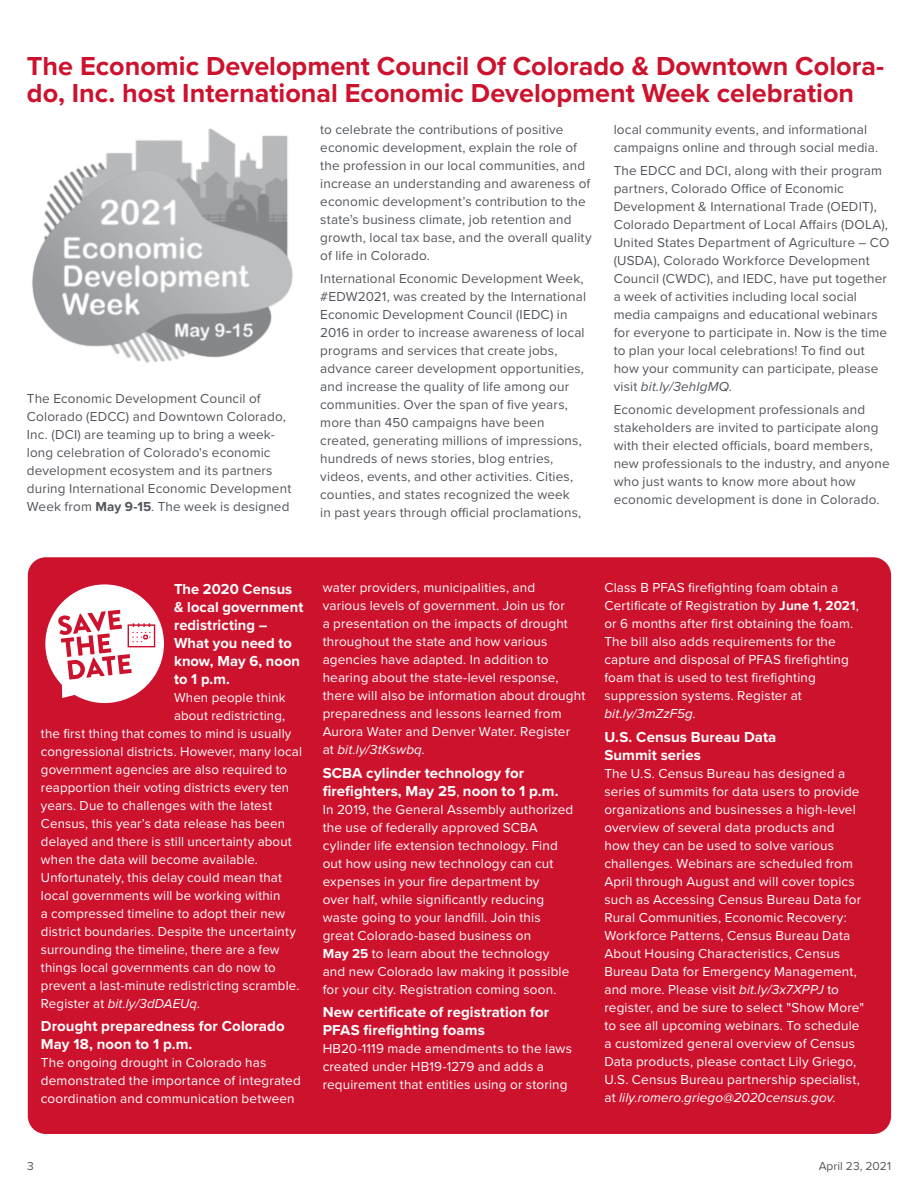
<style>
.page{position:relative;width:918px;height:1188px;background:#fff}
.page>*{position:absolute;margin:0;border:0;box-sizing:border-box;transform-origin:0 0}
.t1{font:700 27px/27px "Proxima Nova";color:#cd122d}
.t2{font:700 15px/18px "Proxima Nova";letter-spacing:.005em;color:#fff}
.t3{font:13.5px/18px "Proxima Nova";letter-spacing:.01em;color:#fff}
.t4{font:13.5px/18px "Proxima Nova";letter-spacing:.01em;color:#52555b}
.t5{font:italic 13.5px "Proxima Nova";letter-spacing:.01em;color:#fff}
.t6{font:12px "Proxima Nova";color:#52555b}
.s1{font-weight:700}
.s2{font-style:italic}
.s3{font-style:normal}
.s4{font-weight:400;font-size:13.5px}
</style>
<div class="page">
<div style="left:28px;top:557px;width:863px;height:577px;background:#cd122d;border-radius:18px"></div>
<div style="left:45px;top:584px;width:119px;height:119px;background:#fff;border-radius:50%"></div>
<div style="left:128px;top:624px;width:27px;height:23px;border:1px solid #cd122d"></div>
<svg style="left:58px;top:610px;width:93px;height:88px"></svg>
<img style="left:32px;top:128px;width:261px;height:235px">
<h1 class="t1" style="left:27px;top:52px;width:859px">The Economic Development Council Of Colorado &amp; Downtown Colora&shy;do, Inc. host International Economic Development Week celebration</h1>
<p class="t4" style="left:27px;top:389px;width:266px">The Economic Development Council of Colorado (EDCC) and Downtown Colorado, Inc. (DCI) are teaming up to bring a week&shy;long celebration of Colorado's economic development ecosystem and its partners during International Economic Development Week from <span class="s1">May 9-15</span>. The week is designed</p>
<p class="t4" style="left:320px;top:120px;width:273px">to celebrate the contributions of positive economic development, explain the role of the profession in our local communities, and increase an understanding and awareness of economic development’s contribution to the state’s business climate, job retention and growth, local tax base, and the overall quality of life in Colorado.</p>
<p class="t4" style="left:320px;top:269px;width:267px">International Economic Development Week, #EDW2021, was created by the International Economic Development Council (IEDC) in 2016 in order to increase awareness of local programs and services that create jobs, advance career development opportunities, and increase the quality of life among our communities. Over the span of five years, more than 450 campaigns have been created, generating millions of impressions, hundreds of news stories, blog entries, videos, events, and other activities. Cities, counties, and states recognized the week<br>in past years through official proclamations,</p>
<p class="t4" style="left:614px;top:119px;width:266px">local community events, and informational campaigns online and through social media.</p>
<p class="t4" style="left:614px;top:161px;width:277px">The EDCC and DCI, along with their program partners, Colorado Office of Economic Development &amp; International Trade (OEDIT), Colorado Department of Local Affairs (DOLA), United States Department of Agriculture – CO (USDA), Colorado Workforce Development Council (CWDC), and IEDC, have put together a week of activities including local social media campaigns and educational webinars for everyone to participate in. Now is the time to plan your local celebrations! To find out how your community can participate, please visit <span class="s2">bit.ly/3ehIgMQ</span>.</p>
<p class="t4" style="left:614px;top:400px;width:277px">Economic development professionals and stakeholders are invited to participate along with their elected officials, board members, new professionals to the industry, and anyone who just wants to know more about how economic development is done in Colorado.</p>
<p class="t2" style="left:174px;top:579px;width:131px">The 2020 Census &amp; local government redistricting –<br>What you need to know, May 6, noon to 1 p.m.</p>
<p class="t3" style="left:174px;top:688px;width:113px">When people think</p>
<p class="t3" style="left:174px;top:706px;width:113px">about redistricting,</p>
<p class="t3" style="left:41px;top:724px;width:252px">the first thing that comes to mind is usually</p>
<p class="t3" style="left:41px;top:742px;width:263px">congressional districts. However, many local</p>
<p class="t3" style="left:41px;top:760px;width:248px">government agencies are also required to</p>
<p class="t3" style="left:41px;top:778px;width:250px">reapportion their voting districts every ten</p>
<p class="t3" style="left:41px;top:796px;width:233px">years. Due to challenges with the latest</p>
<p class="t3" style="left:41px;top:814px;width:246px">Census, this year’s data release has been</p>
<p class="t3" style="left:41px;top:832px;width:252px">delayed and there is still uncertainty about</p>
<p class="t3" style="left:41px;top:850px;width:219px">when the data will become available.</p>
<p class="t3" style="left:41px;top:868px;width:243px">Unfortunately, this delay could mean that</p>
<p class="t3" style="left:41px;top:886px;width:241px">local governments will be working within</p>
<p class="t3" style="left:41px;top:904px;width:246px">a compressed timeline to adopt their new</p>
<p class="t3" style="left:41px;top:922px;width:256px">district boundaries. Despite the uncertainty</p>
<p class="t3" style="left:41px;top:939px;width:240px">surrounding the timeline, there are a few</p>
<p class="t3" style="left:41px;top:957px;width:236px">things local governments can do now to</p>
<p class="t3" style="left:41px;top:975px;width:260px">prevent a last-minute redistricting scramble.</p>
<p class="t5" style="left:41px;top:993px;width:161px"><span class="s3">Register at</span> bit.ly/3dDAEUq.</p>
<p class="t2" style="left:41px;top:1017px;width:245px">Drought preparedness for Colorado<br>May 18, noon to 1 p.m.</p>
<p class="t3" style="left:41px;top:1053px;width:261px">The ongoing drought in Colorado has demonstrated the importance of integrated coordination and communication between</p>
<p class="t3" style="left:323px;top:578px;width:264px">water providers, municipalities, and<br>various levels of government. Join us for<br>a presentation on the impacts of drought throughout the state and how various agencies have adapted. In addition to hearing about the state-level response, there will also be information about drought preparedness and lessons learned from Aurora Water and Denver Water. Register<br>at <span class="s2">bit.ly/3tKswbq.</span></p>
<p class="t2" style="left:323px;top:764px;width:237px">SCBA cylinder technology for firefighters, May 25<span class="s4">,</span> noon to 1 p.m.</p>
<p class="t3" style="left:323px;top:800px;width:252px">In 2019, the General Assembly authorized the use of federally approved SCBA cylinder life extension technology. Find out how using new technology can cut expenses in your fire department by<br>over half, while significantly reducing waste going to your landfill. Join this great Colorado-based business on<br><span class="s1">May 25</span> to learn about the technology and new Colorado law making it possible for your city. Registration coming soon.</p>
<p class="t2" style="left:323px;top:1003px;width:228px">New certificate of registration for<br>PFAS firefighting foams</p>
<p class="t3" style="left:323px;top:1039px;width:251px">HB20-1119 made amendments to the laws created under HB19-1279 and adds a requirement that entities using or storing</p>
<p class="t3" style="left:604px;top:578px;width:256px">Class B PFAS firefighting foam obtain a Certificate of Registration by <span class="s1">June 1, 2021</span>, or 6 months after first obtaining the foam.<br>The bill also adds requirements for the capture and disposal of PFAS firefighting foam that is used to test firefighting suppression systems. Register at</p>
<p class="t5" style="left:604px;top:704px;width:93px">bit.ly/3mZzF5g.</p>
<p class="t2" style="left:604px;top:728px;width:173px">U.S. Census Bureau Data<br>Summit series</p>
<p class="t3" style="left:604px;top:764px;width:261px">The U.S. Census Bureau has designed a series of summits for data users to provide organizations and businesses a high-level overview of several data products and<br>how they can be used to solve various challenges. Webinars are scheduled from April through August and will cover topics such as Accessing Census Bureau Data for Rural Communities, Economic Recovery:<br>Workforce Patterns, Census Bureau Data About Housing Characteristics, Census Bureau Data for Emergency Management, and more. Please visit <span class="s2">bit.ly/3x7XPPJ</span> to register, and be sure to select "Show More" to see all upcoming webinars. To schedule a customized general overview of Census Data products, please contact Lily Griego, U.S. Census Bureau partnership specialist, at <span class="s2">lily.romero.griego@2020census.gov</span>.</p>
<p class="t6" style="left:27px;top:1158px;width:8px">3</p>
<p class="t6" style="left:819px;top:1158px;width:74px">April 23, 2021</p>
</div>
